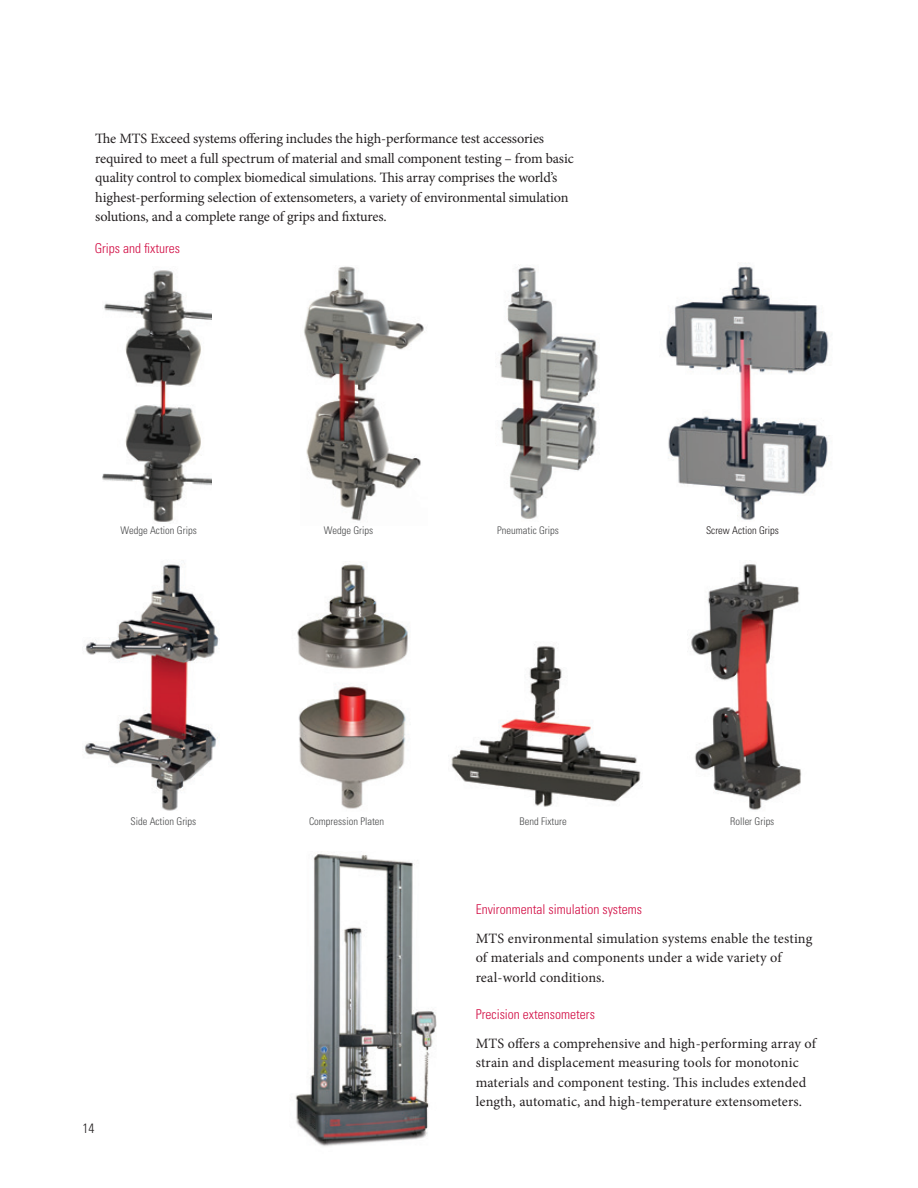
<style>
.page{position:relative;width:918px;height:1188px;background:#fff}
.page>*{position:absolute;margin:0;border:0;box-sizing:border-box;transform-origin:0 0}
.t1{font:14.25px/19.5px "Minion Pro";letter-spacing:-.005em;color:#231f20}
.t2{font:300 condensed 13.5px "Univers LT Std";color:#d20d44}
.t3{font:300 condensed 13.5px "Univers LT Std";color:#231f20}
.t4{font:300 condensed 10.5px "Univers LT Std";color:#4b4c4d}
.t5{font:300 condensed 10.5px "Univers LT Std";color:#231f20}
</style>
<div class="page">
<img style="left:451px;top:644px;width:190px;height:163px">
<img style="left:691px;top:564px;width:110px;height:246px">
<img style="left:297px;top:564px;width:111px;height:245px">
<img style="left:84px;top:564px;width:136px;height:247px">
<img style="left:304px;top:266px;width:120px;height:255px">
<img style="left:102px;top:270px;width:110px;height:252px">
<img style="left:499px;top:265px;width:99px;height:254px">
<img style="left:666px;top:263px;width:164px;height:257px">
<img style="left:295px;top:854px;width:142px;height:293px">
<p class="t1" style="left:95px;top:129px;width:480px">The MTS Exceed systems offering includes the high-performance test accessories required to meet a full spectrum of material and small component testing – from basic quality control to complex biomedical simulations. This array comprises the world’s highest-performing selection of extensometers, a variety of environmental simulation solutions, and a complete range of grips and fixtures.</p>
<p class="t2" style="left:95px;top:240px;width:87px">Grips and fixtures</p>
<p class="t4" style="left:121px;top:524px;width:78px">Wedge Action Grips</p>
<p class="t4" style="left:497px;top:524px;width:63px">Pneumatic Grips</p>
<p class="t4" style="left:324px;top:524px;width:51px">Wedge Grips</p>
<p class="t5" style="left:706px;top:524px;width:74px">Screw Action Grips</p>
<p class="t4" style="left:130px;top:815px;width:67px">Side Action Grips</p>
<p class="t4" style="left:309px;top:815px;width:77px">Compression Platen</p>
<p class="t4" style="left:520px;top:815px;width:49px">Bend Fixture</p>
<p class="t4" style="left:730px;top:815px;width:46px">Roller Grips</p>
<p class="t3" style="left:83px;top:1120px;width:13px">14</p>
<p class="t2" style="left:476px;top:901px;width:168px">Environmental simulation systems</p>
<p class="t1" style="left:476px;top:929px;width:338px">MTS environmental simulation systems enable the testing of materials and components under a wide variety of real-world conditions.</p>
<p class="t2" style="left:476px;top:1006px;width:121px">Precision extensometers</p>
<p class="t1" style="left:476px;top:1034px;width:342px">MTS offers a comprehensive and high-performing array of strain and displacement measuring tools for monotonic materials and component testing. This includes extended length, automatic, and high-temperature extensometers.</p>
</div>
